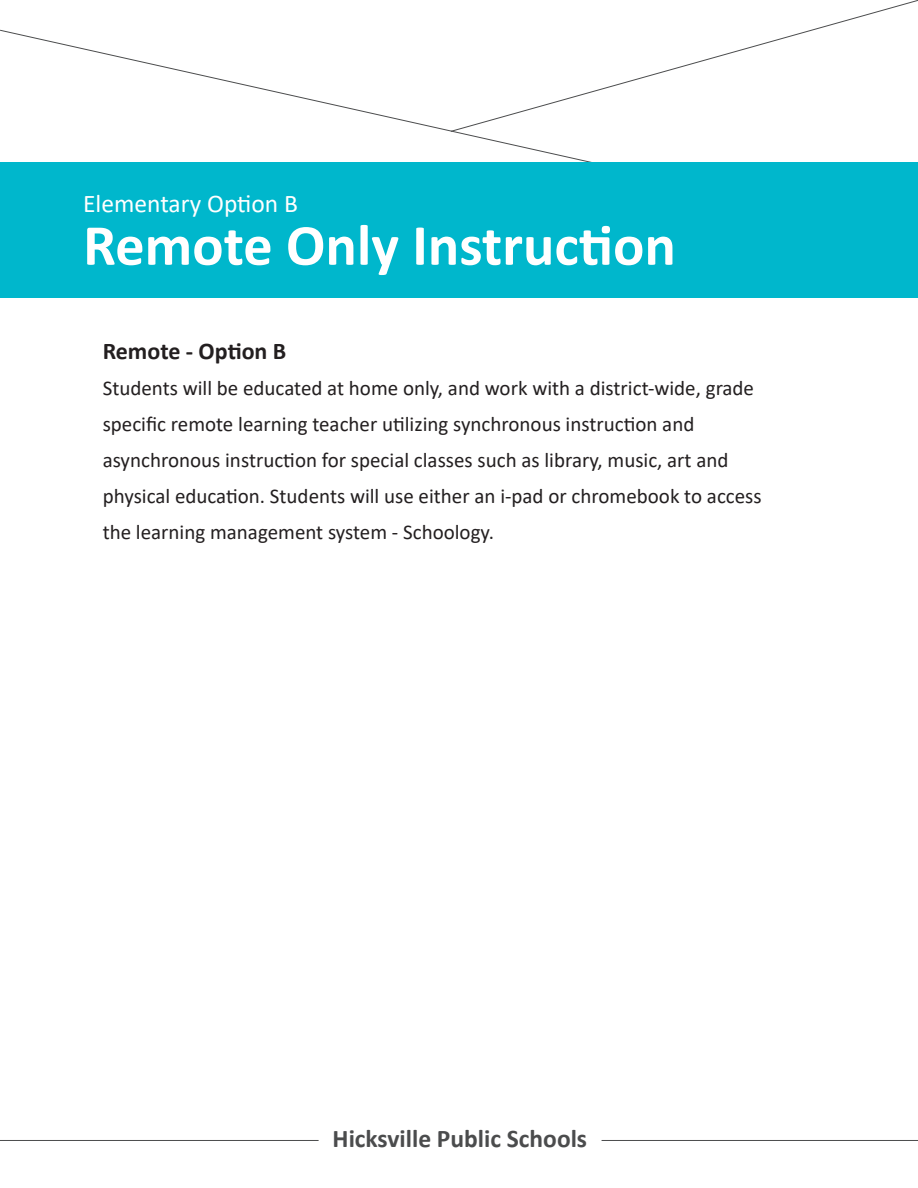
<style>
.page{position:relative;width:918px;height:1188px;background:#fff}
.page>*{position:absolute;margin:0;border:0;box-sizing:border-box;transform-origin:0 0}
.t1{font:700 58.5px "Calibri";color:#fff}
.t2{font:700 25.5px "Calibri";color:#4b4c4d}
.t3{font:25.5px "Calibri";color:#fff}
.t4{font:700 24px "Calibri";color:#231f20}
.t5{font:21px/36px "Calibri";color:#231f20}
</style>
<div class="page">
<hr style="left:0;top:1140px;width:319px;height:1px;background:#4b4c4d">
<hr style="left:602px;top:1140px;width:316px;height:1px;background:#4b4c4d">
<svg style="left:0;top:29px;width:818px;height:133px"></svg>
<div style="left:0;top:162px;width:918px;height:136px;background:#00b7cc"></div>
<p class="t3" style="left:83px;top:186px;width:216px">Elementary Option B</p>
<p class="t1" style="left:83px;top:204px;width:594px">Remote Only Instruction</p>
<p class="t4" style="left:103px;top:334px;width:185px">Remote - Option B</p>
<p class="t5" style="left:103px;top:370px;width:660px">Students will be educated at home only, and work with a district-wide, grade specific remote learning teacher utilizing synchronous instruction and asynchronous instruction for special classes such as library, music, art and physical education. Students will use either an i-pad or chromebook to access the learning management system - Schoology.</p>
<p class="t2" style="left:333px;top:1120px;width:256px">Hicksville Public Schools</p>
</div>
